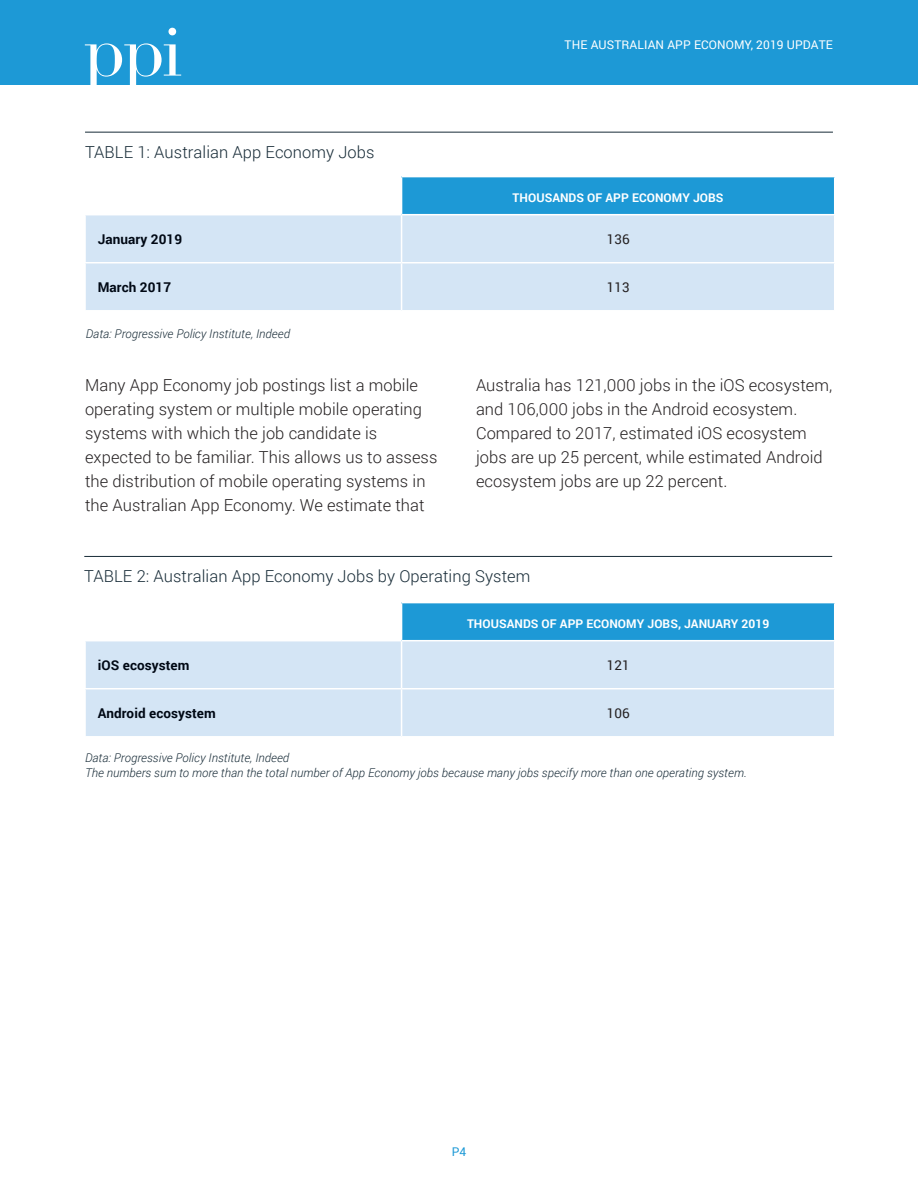
<style>
.page{position:relative;width:918px;height:1188px;background:#fff}
.page>*{position:absolute;margin:0;border:0;box-sizing:border-box;transform-origin:0 0}
.Body_Copy{font:300 16.5px/24px "Roboto";letter-spacing:.005em;color:#231f20}
.Figure_Title{font:300 16.5px "Roboto";letter-spacing:.005em;color:#172b37}
.Body_Copy-2{font:700 13.5px "Roboto";letter-spacing:.005em;color:#000814}
.Body_Copy-3{font:13.5px "Roboto";letter-spacing:.005em;color:#231f20}
.Source{font:italic 300 12px/15px "Roboto";letter-spacing:.005em;color:#172b37}
.Table_Header{font:700 12px "Roboto";letter-spacing:.005em;color:#fff}
.t1{font:12px "Roboto";letter-spacing:.01em;color:#fff}
.t2{font:12px "Roboto";color:#1d99d6}
</style>
<div class="page">
<div style="left:0;top:0;width:918px;height:85px;background:#1d99d6"></div>
<svg style="left:168px;top:28px;width:8px;height:7px"></svg>
<svg style="left:85px;top:43px;width:96px;height:42px"></svg>
<hr style="left:85px;top:132px;width:748px;height:1px;background:#172b37">
<div style="left:402px;top:603px;width:433px;height:38px;background:#1d99d6"></div>
<div style="left:86px;top:641px;width:748px;height:95px;background:#d4e5f5"></div>
<hr style="left:834px;top:603px;width:1px;height:37px;background:#fff">
<hr style="left:402px;top:640px;width:433px;height:1px;background:#fff">
<hr style="left:401px;top:641px;width:1px;height:47px;background:#fff">
<hr style="left:84px;top:688px;width:318px;height:1px;background:#fff">
<hr style="left:402px;top:688px;width:433px;height:1px;background:#fff">
<hr style="left:401px;top:689px;width:1px;height:47px;background:#fff">
<hr style="left:84px;top:556px;width:748px;height:1px;background:#172b37">
<div style="left:402px;top:177px;width:433px;height:38px;background:#1d99d6"></div>
<div style="left:86px;top:215px;width:748px;height:95px;background:#d4e5f5"></div>
<hr style="left:834px;top:177px;width:1px;height:37px;background:#fff">
<hr style="left:402px;top:214px;width:433px;height:1px;background:#fff">
<hr style="left:401px;top:215px;width:1px;height:47px;background:#fff">
<hr style="left:84px;top:262px;width:318px;height:1px;background:#fff">
<hr style="left:402px;top:262px;width:433px;height:1px;background:#fff">
<hr style="left:401px;top:263px;width:1px;height:47px;background:#fff">
<p class="Figure_Title" style="left:85px;top:141px;width:291px">TABLE 1: Australian App Economy Jobs</p>
<p class="t1" style="left:565px;top:36px;width:270px">THE AUSTRALIAN APP ECONOMY, 2019 UPDATE</p>
<p class="Table_Header" style="left:513px;top:189px;width:212px">THOUSANDS OF APP ECONOMY JOBS</p>
<p class="Body_Copy-2" style="left:98px;top:229px;width:86px">January 2019</p>
<p class="Body_Copy-3" style="left:607px;top:229px;width:24px">136</p>
<p class="Body_Copy-2" style="left:98px;top:277px;width:75px">March 2017</p>
<p class="Body_Copy-3" style="left:607px;top:277px;width:24px">113</p>
<p class="Source" style="left:86px;top:325px;width:206px">Data: Progressive Policy Institute, Indeed</p>
<p class="Body_Copy" style="left:85px;top:373px;width:354px">Many App Economy job postings list a mobile operating system or multiple mobile operating systems with which the job candidate is expected to be familiar. This allows us to assess the distribution of mobile operating systems in the Australian App Economy. We estimate that</p>
<p class="Body_Copy" style="left:476px;top:373px;width:358px">Australia has 121,000 jobs in the iOS ecosystem, and 106,000 jobs in the Android ecosystem.<br>Compared to 2017, estimated iOS ecosystem jobs are up 25 percent, while estimated Android ecosystem jobs are up 22 percent.</p>
<p class="Figure_Title" style="left:84px;top:565px;width:448px">TABLE 2: Australian App Economy Jobs by Operating System</p>
<p class="Table_Header" style="left:467px;top:615px;width:304px">THOUSANDS OF APP ECONOMY JOBS, JANUARY 2019</p>
<p class="Body_Copy-2" style="left:98px;top:655px;width:93px">iOS ecosystem</p>
<p class="Body_Copy-3" style="left:607px;top:655px;width:24px">121</p>
<p class="Body_Copy-2" style="left:98px;top:703px;width:119px">Android ecosystem</p>
<p class="Body_Copy-3" style="left:607px;top:703px;width:24px">106</p>
<p class="Source" style="left:85px;top:750px;width:663px">Data: Progressive Policy Institute, Indeed<br>The numbers sum to more than the total number of App Economy jobs because many jobs specify more than one operating system.</p>
<p class="t2" style="left:452px;top:1143px;width:16px">P4</p>
</div>
